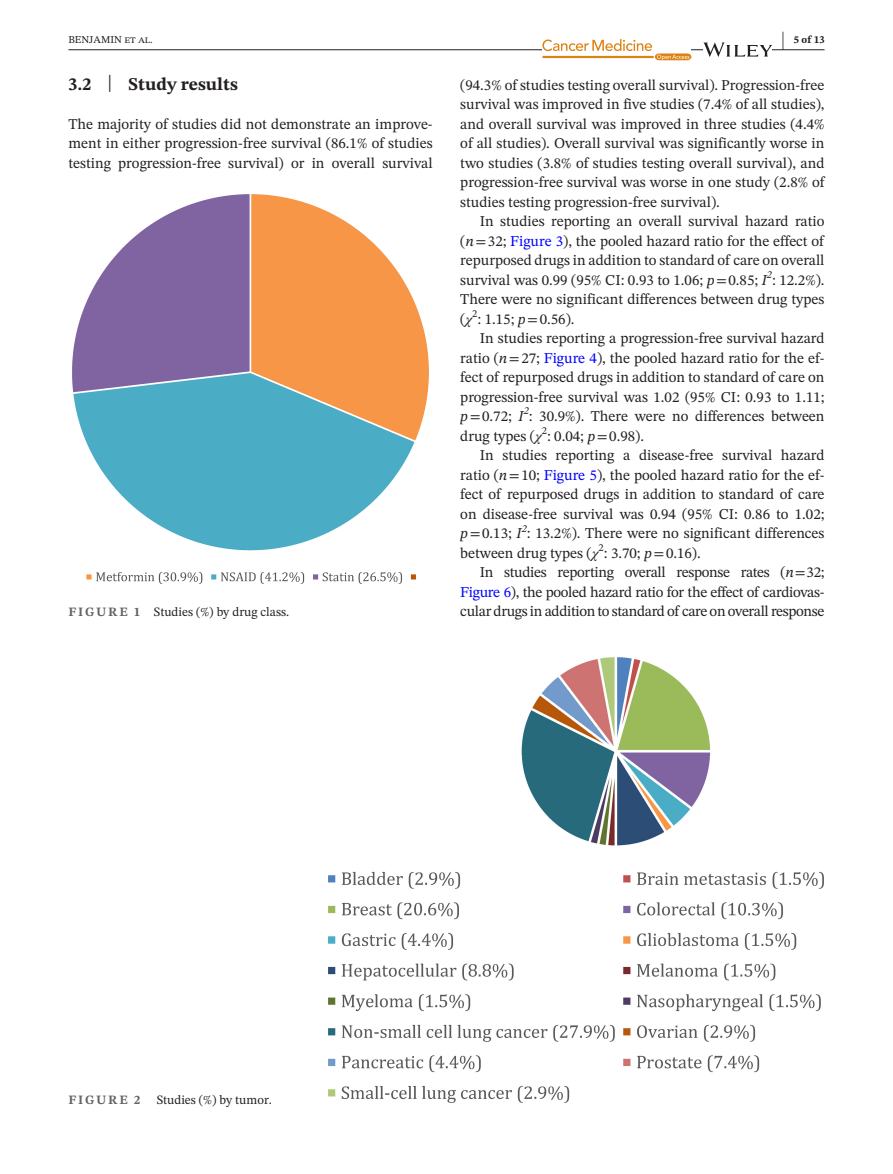
<style>
.page{position:relative;width:893px;height:1174px;background:#fff}
.page>*{position:absolute;margin:0;border:0;box-sizing:border-box;transform-origin:0 0}
.t1{font:700 21px "STIX Two Text";color:#231f20;scale:.42 1}
.t2{font:700 18px "STIX Two Text";color:#231f20}
.t3{font:15px/19.5px "STIX Two Text";color:#231f20;text-align:justify}
.t4{font:15px/19.5px "STIX Two Text";letter-spacing:-.02em;color:#231f20;text-align:right}
.t5{font:12.75px "STIX Two Text";color:#231f20}
.t6{font:700 12.75px "STIX Two Text";letter-spacing:.14em;color:#636366}
.t7{font:10.5px "STIX Two Text";color:#231f20}
.t8{font:700 10.5px "STIX Two Text";color:#231f20}
.t9{font:italic 10.5px "STIX Two Text";color:#231f20}
.s1{font-weight:400;font-size:23.7px}
.s2{font-style:italic}
.s3{font-family:"STIX"}
.s4{color:#00f}
.s5{font-family:"STIX";font-style:italic}
.s6{font-weight:700;color:#636366}
</style>
<div class="page">
<hr style="left:68px;top:49px;width:756px;height:1px;background:#231f20">
<svg style="left:542px;top:39px;width:149px;height:21px"></svg>
<svg style="left:703px;top:43px;width:69px;height:14px"></svg>
<img style="left:72px;top:194px;width:357px;height:390px">
<img style="left:328px;top:657px;width:496px;height:446px">
<h1 class="t1" style="left:782px;top:24px;width:8px">|</h1>
<p class="t7" style="left:68px;top:32px;width:86px">BENJAMIN et al.</p>
<p class="t8" style="left:794px;top:32px;width:32px">5 of 13</p>
<p class="t2" style="left:68px;top:71px;width:171px">3.2 <span class="s1">|</span> Study results</p>
<p class="t3" style="left:68px;top:114px;width:366px">The majority of studies did not demonstrate an improve&shy;ment in either progression-free survival (86.1% of studies testing progression-free survival) or in overall survival</p>
<p class="t3" style="left:460px;top:75px;width:366px">(94.3% of studies testing overall survival). Progression-free survival was improved in five studies (7.4% of all studies), and overall survival was improved in three studies (4.4% of all studies). Overall survival was significantly worse in two studies (3.8% of studies testing overall survival), and progression-free survival was worse in one study (2.8% of studies testing progression-free survival).</p>
<p class="t3" style="left:460px;top:211px;width:366px;text-indent:19px">In studies reporting an overall survival hazard ratio (<span class="s2">n</span><span class="s3">=</span>32; <span class="s4">Figure 3</span>), the pooled hazard ratio for the effect of repurposed drugs in addition to standard of care on overall survival was 0.99 (95% CI: 0.93 to 1.06; <span class="s2">p</span><span class="s3">=</span>0.85; <span class="s2">I</span> : 12.2%).</p>
<p class="t9" style="left:767px;top:267px;width:7px">2</p>
<p class="t3" style="left:460px;top:289px;width:366px">There were no significant differences between drug types (<span class="s5">χ</span> : 1.15; <span class="s2">p</span><span class="s3">=</span>0.56).</p>
<p class="t7" style="left:472px;top:306px;width:7px">2</p>
<p class="t3" style="left:460px;top:328px;width:366px;text-indent:20px">In studies reporting a progression-free survival hazard ratio (<span class="s2">n</span><span class="s3">=</span>27; <span class="s4">Figure 4</span>), the pooled hazard ratio for the ef&shy;fect of repurposed drugs in addition to standard of care on progression-free survival was 1.02 (95% CI: 0.93 to 1.11; <span class="s2">p</span><span class="s3">=</span>0.72; <span class="s2">I</span> : 30.9%). There were no differences between</p>
<p class="t9" style="left:524px;top:403px;width:7px">2</p>
<p class="t3" style="left:460px;top:426px;width:185px">drug types (<span class="s5">χ</span> : 0.04; <span class="s2">p</span><span class="s3">=</span>0.98).</p>
<p class="t7" style="left:542px;top:423px;width:7px">2</p>
<p class="t3" style="left:460px;top:445px;width:366px;text-indent:20px">In studies reporting a disease-free survival hazard ratio (<span class="s2">n</span><span class="s3">=</span>10; <span class="s4">Figure 5</span>), the pooled hazard ratio for the ef&shy;fect of repurposed drugs in addition to standard of care on disease-free survival was 0.94 (95% CI: 0.86 to 1.02; <span class="s2">p</span><span class="s3">=</span>0.13; <span class="s2">I</span> : 13.2%). There were no significant differences</p>
<p class="t9" style="left:522px;top:520px;width:7px">2</p>
<p class="t3" style="left:460px;top:543px;width:242px">between drug types (<span class="s5">χ</span> : 3.70; <span class="s2">p</span><span class="s3">=</span>0.16).</p>
<p class="t7" style="left:599px;top:540px;width:7px">2</p>
<p class="t4" style="left:460px;top:562px;width:366px">In studies reporting overall response rates (<span class="s2">n</span><span class="s3">=</span>32;<br><span class="s4">Figure 6</span>), the pooled hazard ratio for the effect of cardiovas-</p>
<p class="t5" style="left:68px;top:603px;width:222px"><span class="s6">FIGURE 1</span> Studies (%) by drug class.</p>
<p class="t4" style="left:460px;top:601px;width:366px">cular drugs in addition to standard of care on overall response</p>
<p class="t6" style="left:68px;top:1090px;width:73px">FIGURE 2</p>
<p class="t5" style="left:157px;top:1090px;width:117px">Studies (%) by tumor.</p>
</div>
